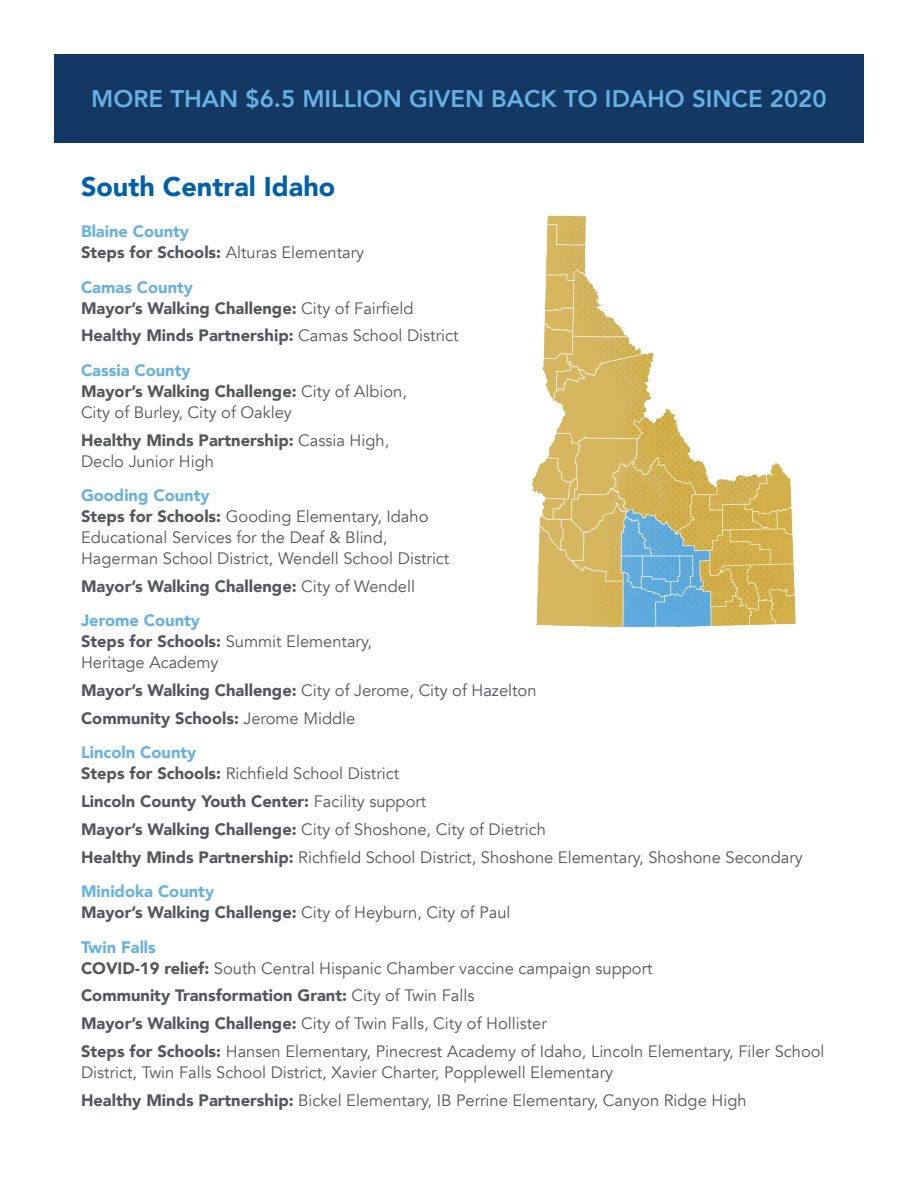
<style>
.page{position:relative;width:918px;height:1188px;background:#fff}
.page>*{position:absolute;margin:0;border:0;box-sizing:border-box;transform-origin:0 0}
.t1{font:900 27px "Avenir";color:#0160ad}
.t2{font:800 24px "Avenir";color:#67b1e2}
.t3{font:16.5px/21px "Avenir";color:#525759}
.t4{font:900 16.5px/21px "Avenir";color:#525759}
.s1{font-weight:900;color:#67b1e2}
.s2{font-weight:900}
.s3{color:#67b1e2}
.s4{font-weight:400}
</style>
<div class="page">
<div style="left:54px;top:54px;width:810px;height:89px;background:#133863"></div>
<img style="left:531px;top:215px;width:265px;height:412px">
<h2 class="t2" style="left:91px;top:80px;width:737px">MORE THAN $6.5 MILLION GIVEN BACK TO IDAHO SINCE 2020</h2>
<h1 class="t1" style="left:81px;top:163px;width:256px">South Central Idaho</h1>
<p class="t3" style="left:81px;top:221px;width:285px"><span class="s1">Blaine County<br></span><span class="s2">Steps for Schools:</span> Alturas Elementary</p>
<p class="t4" style="left:81px;top:276px;width:334px"><span class="s3">Camas County<br></span>Mayor’s Walking Challenge: <span class="s4">City of Fairfield</span></p>
<p class="t4" style="left:81px;top:318px;width:379px;line-height:34.5px">Healthy Minds Partnership: <span class="s4">Camas School District<br></span><span class="s3">Cassia County</span></p>
<p class="t3" style="left:81px;top:381px;width:328px"><span class="s2">Mayor’s Walking Challenge:</span> City of Albion,<br>City of Burley, City of Oakley</p>
<p class="t3" style="left:81px;top:430px;width:310px"><span class="s2">Healthy Minds Partnership:</span> Cassia High,<br>Declo Junior High</p>
<p class="t3" style="left:81px;top:485px;width:370px"><span class="s1">Gooding County<br></span><span class="s2">Steps for Schools:</span> Gooding Elementary, Idaho Educational Services for the Deaf &amp; Blind, Hagerman School District, Wendell School District</p>
<p class="t4" style="left:81px;top:568px;width:335px;line-height:34.5px">Mayor’s Walking Challenge: <span class="s4">City of Wendell<br></span><span class="s3">Jerome County</span></p>
<p class="t3" style="left:81px;top:632px;width:293px"><span class="s2">Steps for Schools:</span> Summit Elementary,<br>Heritage Academy</p>
<p class="t4" style="left:81px;top:676px;width:457px;line-height:27.8px">Mayor’s Walking Challenge: <span class="s4">City of Jerome, City of Hazelton<br></span>Community Schools: <span class="s4">Jerome Middle</span></p>
<p class="t3" style="left:81px;top:743px;width:320px"><span class="s1">Lincoln County<br></span><span class="s2">Steps for Schools:</span> Richfield School District</p>
<p class="t3" style="left:81px;top:788px;width:723px;line-height:27.8px"><span class="s2">Lincoln County Youth Center:</span> Facility support<br><span class="s2">Mayor’s Walking Challenge:</span> City of Shoshone, City of Dietrich<br><span class="s2">Healthy Minds Partnership:</span> Richfield School District, Shoshone Elementary, Shoshone Secondary</p>
<p class="t4" style="left:81px;top:881px;width:431px"><span class="s3">Minidoka County<br></span>Mayor’s Walking Challenge: <span class="s4">City of Heyburn, City of Paul</span></p>
<p class="t3" style="left:81px;top:937px;width:573px"><span class="s1">Twin Falls<br></span><span class="s2">COVID-19 relief:</span> South Central Hispanic Chamber vaccine campaign support</p>
<p class="t3" style="left:81px;top:982px;width:745px;line-height:27.8px"><span class="s2">Community Transformation Grant:</span> City of Twin Falls<br><span class="s2">Mayor’s Walking Challenge:</span> City of Twin Falls, City of Hollister<br><span class="s2">Steps for Schools:</span> Hansen Elementary, Pinecrest Academy of Idaho, Lincoln Elementary, Filer School</p>
<p class="t3" style="left:81px;top:1059px;width:667px;line-height:27.8px">District, Twin Falls School District, Xavier Charter, Popplewell Elementary<br><span class="s2">Healthy Minds Partnership:</span> Bickel Elementary, IB Perrine Elementary, Canyon Ridge High</p>
</div>
